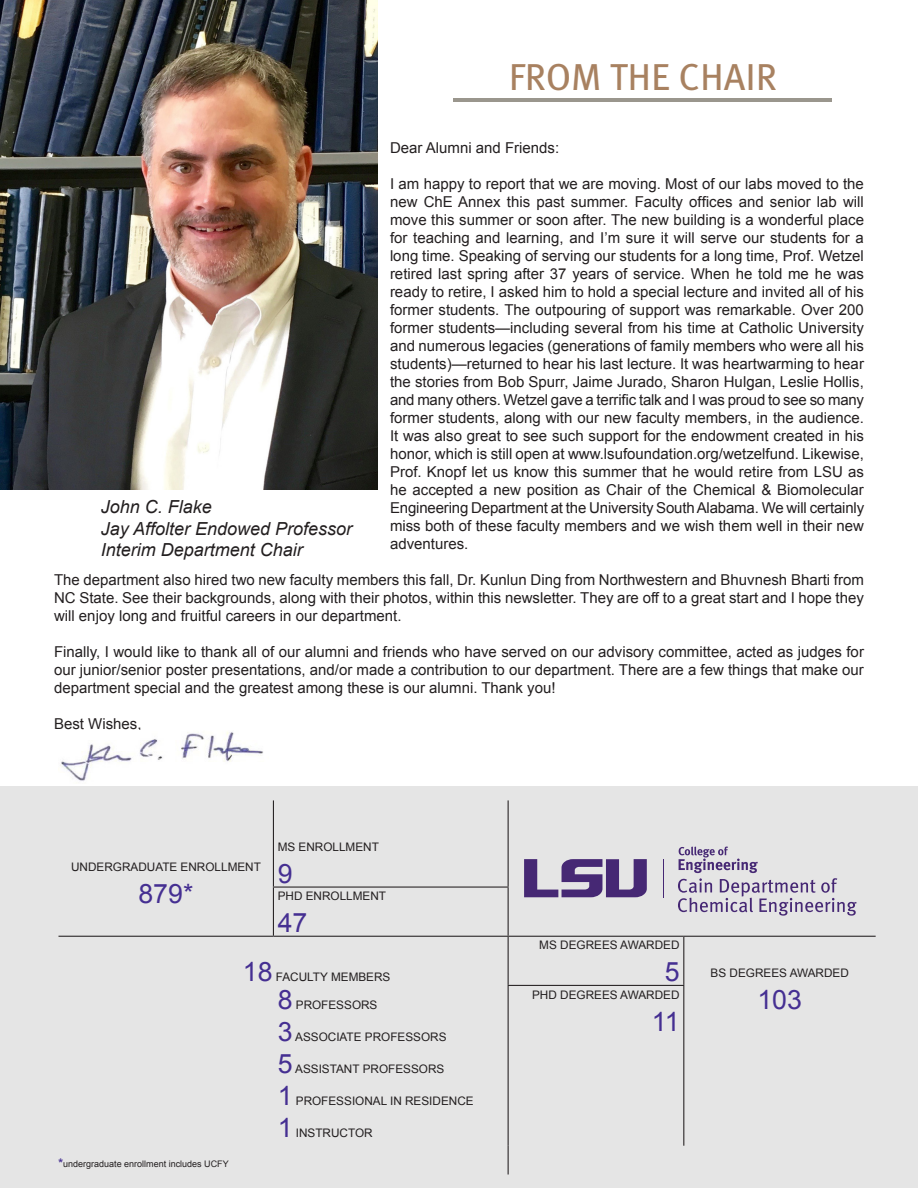
<style>
.page{position:relative;width:918px;height:1188px;background:#fff}
.page>*{position:absolute;margin:0;border:0;box-sizing:border-box;transform-origin:0 0}
.t1{font:37.5px "Meta OT";color:#966740}
.t2{font:26.7px "Arial";color:#452f92}
.t3{font:italic 18px "Arial";color:#231f20}
.t4{font:15px/18px "Arial";color:#231f20;text-align:justify}
.t5{font:11.7px "Arial";color:#231f20}
.t6{font:9px "Arial";color:#231f20}
.s1{font-weight:700;font-size:12px;color:#452f92}
</style>
<div class="page">
<img style="left:0;top:0;width:378px;height:490px">
<div style="left:0;top:787px;width:918px;height:401px;background:#e5e5e5"></div>
<hr style="left:454px;top:98px;width:378px;height:4px;background:#9a968d">
<img style="left:60px;top:731px;width:203px;height:50px">
<hr style="left:273px;top:888px;width:1px;height:48px;background:#231f20">
<hr style="left:58px;top:936px;width:215px;height:1px;background:#231f20">
<hr style="left:273px;top:936px;width:235px;height:1px;background:#231f20">
<hr style="left:508px;top:937px;width:1px;height:48px;background:#231f20">
<hr style="left:273px;top:800px;width:1px;height:87px;background:#231f20">
<hr style="left:273px;top:887px;width:236px;height:1px;background:#231f20">
<hr style="left:508px;top:800px;width:1px;height:87px;background:#231f20">
<hr style="left:508px;top:888px;width:1px;height:48px;background:#231f20">
<hr style="left:508px;top:936px;width:176px;height:1px;background:#231f20">
<svg style="left:508px;top:1146px;width:1px;height:28px"></svg>
<hr style="left:508px;top:985px;width:176px;height:1px;background:#231f20">
<hr style="left:508px;top:986px;width:1px;height:160px;background:#231f20">
<hr style="left:684px;top:936px;width:192px;height:1px;background:#231f20">
<hr style="left:683px;top:937px;width:1px;height:48px;background:#231f20">
<hr style="left:683px;top:986px;width:1px;height:160px;background:#231f20">
<svg style="left:524px;top:859px;width:123px;height:38px"></svg>
<svg style="left:678px;top:847px;width:179px;height:69px"></svg>
<hr style="left:663px;top:859px;width:1px;height:38px;background:#462874">
<h1 class="t1" style="left:508px;top:54px;width:271px">FROM THE CHAIR</h1>
<p class="t4" style="left:390px;top:139px;width:171px">Dear Alumni and Friends:</p>
<p class="t4" style="left:390px;top:175px;width:476px">I am happy to report that we are moving. Most of our labs moved to the new ChE Annex this past summer. Faculty offices and senior lab will move this summer or soon after. The new building is a wonderful place for teaching and learning, and I’m sure it will serve our students for a long time. Speaking of serving our students for a long time, Prof. Wetzel retired last spring after 37 years of service. When he told me he was ready to retire, I asked him to hold a special lecture and invited all of his former students. The outpouring of support was remarkable. Over 200 former students—including several from his time at Catholic University and numerous legacies (generations of family members who were all his students)—returned to hear his last lecture. It was heartwarming to hear the stories from Bob Spurr, Jaime Jurado, Sharon Hulgan, Leslie Hollis, and many others. Wetzel gave a terrific talk and I was proud to see so many former students, along with our new faculty members, in the audience.<br>It was also great to see such support for the endowment created in his honor, which is still open at www.lsufoundation.org/wetzelfund. Likewise, Prof. Knopf let us know this summer that he would retire from LSU as he accepted a new position as Chair of the Chemical &amp; Biomolecular Engineering Department at the University South Alabama. We will certainly miss both of these faculty members and we wish them well in their new adventures.</p>
<p class="t4" style="left:54px;top:571px;width:811px">The department also hired two new faculty members this fall, Dr. Kunlun Ding from Northwestern and Bhuvnesh Bharti from NC State. See their backgrounds, along with their photos, within this newsletter. They are off to a great start and I hope they will enjoy long and fruitful careers in our department.</p>
<p class="t4" style="left:54px;top:643px;width:811px">Finally, I would like to thank all of our alumni and friends who have served on our advisory committee, acted as judges for our junior/senior poster presentations, and/or made a contribution to our department. There are a few things that make our department special and the greatest among these is our alumni. Thank you!</p>
<p class="t4" style="left:54px;top:715px;width:89px">Best Wishes,</p>
<p class="t3" style="left:101px;top:495px;width:113px">John C. Flake</p>
<p class="t3" style="left:101px;top:517px;width:253px">Jay Affolter Endowed Professor</p>
<p class="t3" style="left:101px;top:538px;width:204px">Interim Department Chair</p>
<p class="t5" style="left:71px;top:859px;width:191px">UNDERGRADUATE ENROLLMENT</p>
<p class="t2" style="left:138px;top:876px;width:56px">879*</p>
<p class="t5" style="left:278px;top:839px;width:103px">MS ENROLLMENT</p>
<p class="t2" style="left:278px;top:856px;width:16px">9</p>
<p class="t5" style="left:278px;top:888px;width:110px">PHD ENROLLMENT</p>
<p class="t2" style="left:278px;top:905px;width:31px">47</p>
<p class="t2" style="left:243px;top:954px;width:31px">18</p>
<p class="t5" style="left:276px;top:969px;width:116px">FACULTY MEMBERS</p>
<p class="t5" style="left:539px;top:937px;width:142px">MS DEGREES AWARDED</p>
<p class="t2" style="left:665px;top:954px;width:16px">5</p>
<p class="t5" style="left:711px;top:966px;width:140px">BS DEGREES AWARDED</p>
<p class="t6" style="left:58px;top:1158px;width:172px"><span class="s1">*</span>undergraduate enrollment includes UCFY</p>
<p class="t2" style="left:278px;top:982px;width:16px">8</p>
<p class="t5" style="left:296px;top:997px;width:83px">PROFESSORS</p>
<p class="t2" style="left:757px;top:982px;width:46px">103</p>
<p class="t2" style="left:278px;top:1014px;width:16px">3</p>
<p class="t5" style="left:295px;top:1029px;width:153px">ASSOCIATE PROFESSORS</p>
<p class="t2" style="left:278px;top:1046px;width:16px">5</p>
<p class="t5" style="left:295px;top:1061px;width:151px">ASSISTANT PROFESSORS</p>
<p class="t2" style="left:278px;top:1078px;width:16px">1</p>
<p class="t5" style="left:296px;top:1094px;width:179px">PROFESSIONAL IN RESIDENCE</p>
<p class="t2" style="left:278px;top:1111px;width:16px">1</p>
<p class="t5" style="left:296px;top:1126px;width:78px">INSTRUCTOR</p>
<p class="t5" style="left:532px;top:987px;width:149px">PHD DEGREES AWARDED</p>
<p class="t2" style="left:652px;top:1004px;width:29px">11</p>
</div>
